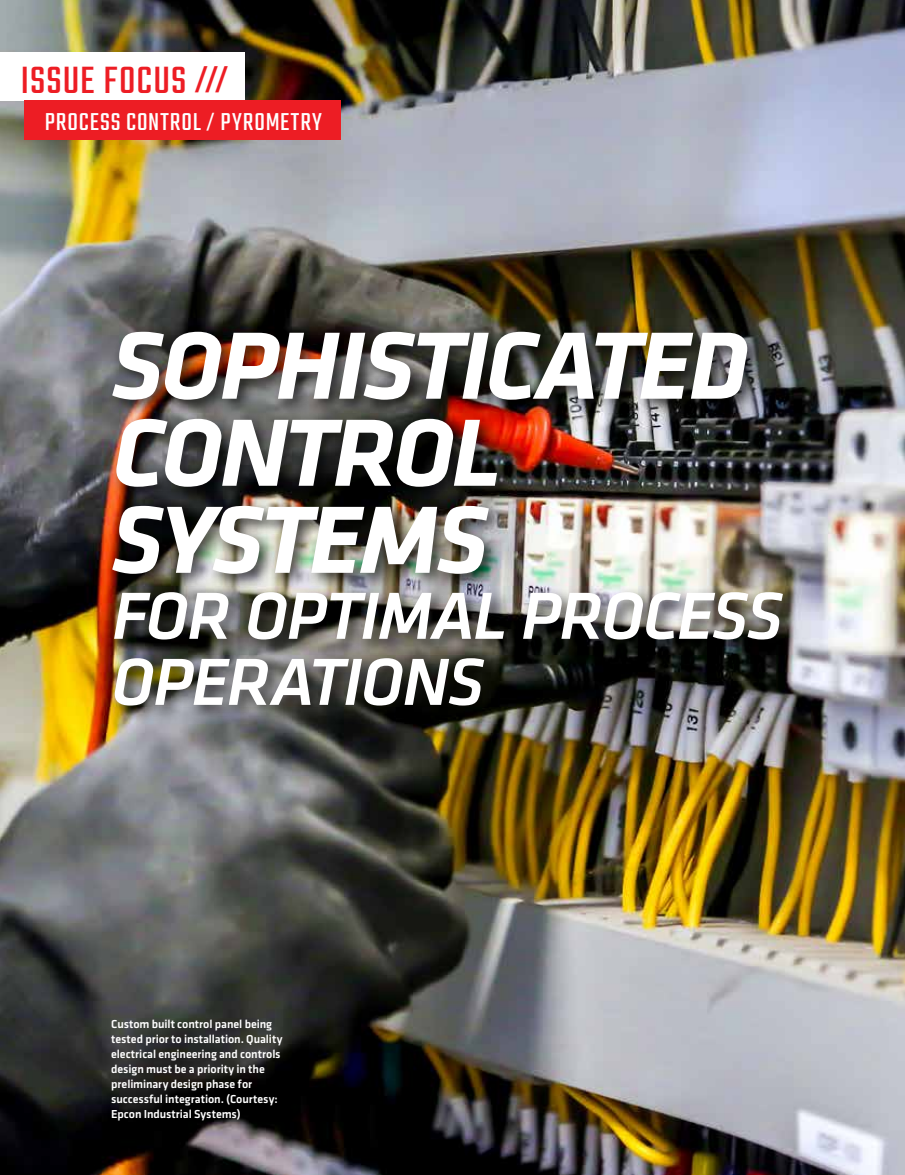
<style>
.page{position:relative;width:905px;height:1175px;background:#fff}
.page>*{position:absolute;margin:0;border:0;box-sizing:border-box;transform-origin:0 0}
.t1{font:italic 700 99px/87px "Klavika Basic";letter-spacing:-.03em;color:#fff}
.t2{font:italic 500 69px/66px "Klavika Basic";letter-spacing:-.025em;color:#fff}
.t3{font:42px "Teko";letter-spacing:.025em;color:#ed1d24}
.t4{font:27px "Teko";letter-spacing:.03em;color:#fff}
.t5{font:500 12px/15px "Klavika Basic";letter-spacing:-.005em;color:#fff}
.s1{font-weight:500;font-size:32.7px}
.s2{font-size:21.75px}
</style>
<div class="page">
<img style="left:0;top:0;width:904px;height:1174px">
<div style="left:0;top:52px;width:244px;height:48px;background:#fff"></div>
<div style="left:24px;top:100px;width:316px;height:39px;background:#ed1d24"></div>
<div style="left:106px;top:325px;width:694px;height:399px;background:#000;opacity:.75"></div>
<h3 class="t3" style="left:21px;top:57px;width:209px">ISSUE FOCUS <span class="s1">///</span></h3>
<h3 class="t4" style="left:45px;top:106px;width:278px">PROCESS CONTROL <span class="s2">/</span> PYROMETRY</h3>
<h1 class="t1" style="left:111px;top:318px;width:639px">SOPHISTICATED<br>CONTROL<br>SYSTEMS</h1>
<h2 class="t2" style="left:112px;top:581px;width:672px">FOR OPTIMAL PROCESS<br>OPERATIONS</h2>
<p class="t5" style="left:111px;top:1016px;width:173px">Custom built control panel being tested prior to installation. Quality electrical engineering and controls design must be a priority in the preliminary design phase for successful integration. (Courtesy:<br>Epcon Industrial Systems)</p>
</div>
